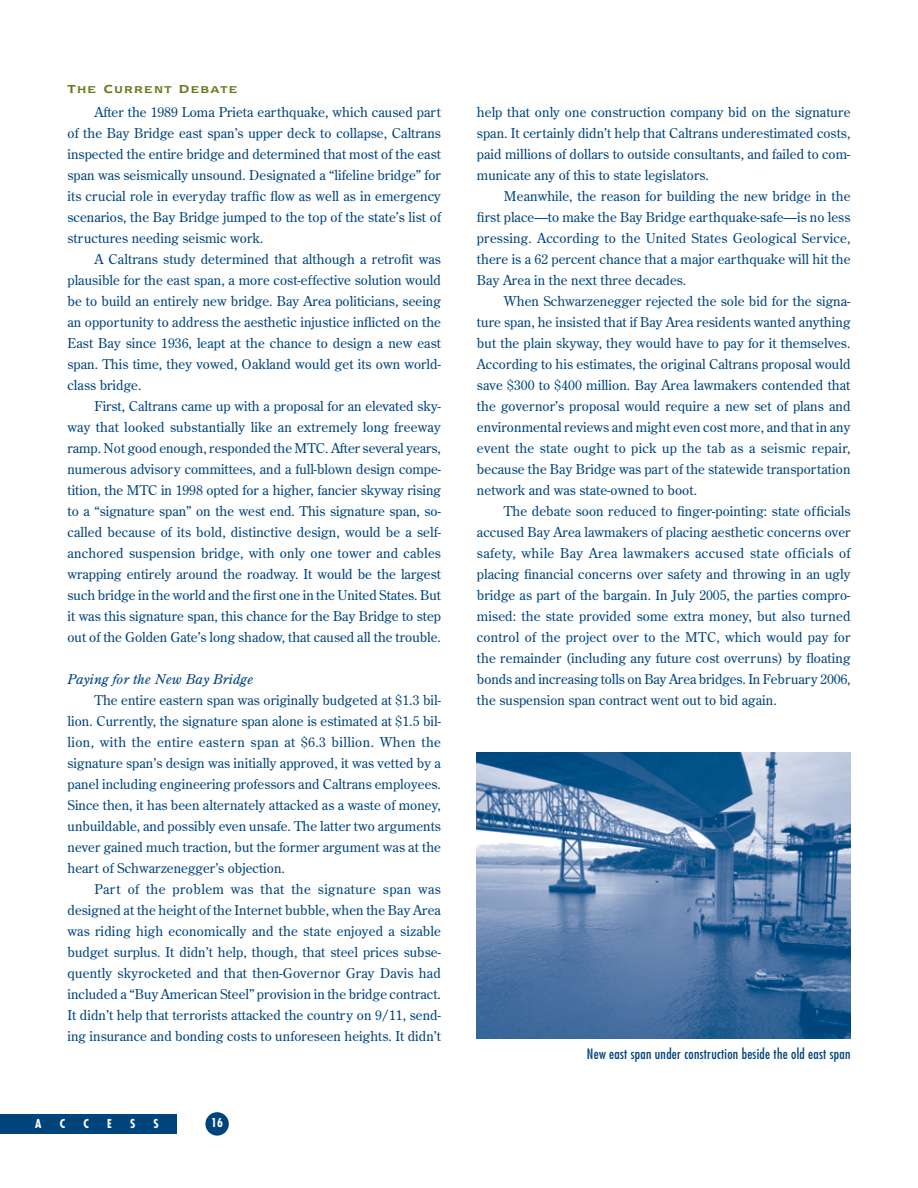
<style>
.page{position:relative;width:918px;height:1188px;background:#fff}
.page>*{position:absolute;margin:0;border:0;box-sizing:border-box;transform-origin:0 0}
.t1{font:condensed 13.95px "Futura";letter-spacing:.02em;color:#00447c}
.t2{font:13.5px/21px "Century Old Style";letter-spacing:.005em;color:#00447c;text-align:justify}
.t3{font:italic 13.5px "Century Old Style";letter-spacing:.01em;color:#00447c;scale:1.05 1}
.t4{font:700 condensed 12px "Futura";color:#fff}
.t5{font:600 11.55px "Newtext IT Cby BT";letter-spacing:.15em;color:#677718}
.s1{font-size:13.5px}
</style>
<div class="page">
<div style="left:205px;top:1112px;width:24px;height:24px;background:#00447c;border-radius:50%"></div>
<div style="left:0;top:1114px;width:177px;height:20px;background:#00447c"></div>
<img style="left:477px;top:752px;width:373px;height:286px">
<p class="t5" style="left:68px;top:82px;width:171px"><span class="s1">T</span>HE <span class="s1">C</span>URRENT <span class="s1">D</span>EBATE</p>
<p class="t2" style="left:68px;top:103px;width:375px;text-indent:27px">After the 1989 Loma Prieta earthquake, which caused part of the Bay Bridge east span’s upper deck to collapse, Caltrans inspected the entire bridge and determined that most of the east span was seismically unsound. Designated a “lifeline bridge” for its crucial role in everyday traffic flow as well as in emergency scenarios, the Bay Bridge jumped to the top of the state’s list of structures needing seismic work.</p>
<p class="t2" style="left:68px;top:250px;width:375px;text-indent:27px">A Caltrans study determined that although a retrofit was plausible for the east span, a more cost-effective solution would be to build an entirely new bridge. Bay Area politicians, seeing an opportunity to address the aesthetic injustice inflicted on the East Bay since 1936, leapt at the chance to design a new east span. This time, they vowed, Oakland would get its own world&shy;class bridge.</p>
<p class="t2" style="left:68px;top:397px;width:375px;text-indent:27px">First, Caltrans came up with a proposal for an elevated sky&shy;way that looked substantially like an extremely long freeway ramp. Not good enough, responded the MTC. After several years, numerous advisory committees, and a full-blown design compe&shy;tition, the MTC in 1998 opted for a higher, fancier skyway rising to a “signature span” on the west end. This signature span, so&shy;called because of its bold, distinctive design, would be a self&shy;anchored suspension bridge, with only one tower and cables wrapping entirely around the roadway. It would be the largest such bridge in the world and the first one in the United States. But it was this signature span, this chance for the Bay Bridge to step out of the Golden Gate’s long shadow, that caused all the trouble.</p>
<p class="t3" style="left:68px;top:674px;width:178px">Paying for the New Bay Bridge</p>
<p class="t2" style="left:68px;top:691px;width:375px;text-indent:27px">The entire eastern span was originally budgeted at $1.3 bil&shy;lion. Currently, the signature span alone is estimated at $1.5 bil&shy;lion, with the entire eastern span at $6.3 billion. When the signature span’s design was initially approved, it was vetted by a panel including engineering professors and Caltrans employees.<br>Since then, it has been alternately attacked as a waste of money, unbuildable, and possibly even unsafe. The latter two arguments never gained much traction, but the former argument was at the heart of Schwarzenegger’s objection.</p>
<p class="t2" style="left:68px;top:880px;width:375px;text-indent:27px">Part of the problem was that the signature span was designed at the height of the Internet bubble, when the Bay Area was riding high economically and the state enjoyed a sizable budget surplus. It didn’t help, though, that steel prices subse&shy;quently skyrocketed and that then-Governor Gray Davis had included a “Buy American Steel” provision in the bridge contract.<br>It didn’t help that terrorists attacked the country on 9/11, send&shy;ing insurance and bonding costs to unforeseen heights. It didn’t</p>
<p class="t4" style="left:35px;top:1119px;width:8px">A</p>
<p class="t4" style="left:60px;top:1119px;width:7px">C</p>
<p class="t4" style="left:83px;top:1119px;width:7px">C</p>
<p class="t4" style="left:107px;top:1119px;width:6px">E</p>
<p class="t4" style="left:130px;top:1119px;width:7px">S</p>
<p class="t4" style="left:154px;top:1119px;width:7px">S</p>
<p class="t4" style="left:211px;top:1118px;width:13px">16</p>
<p class="t2" style="left:477px;top:103px;width:375px">help that only one construction company bid on the signature span. It certainly didn’t help that Caltrans underestimated costs, paid millions of dollars to outside consultants, and failed to com&shy;municate any of this to state legislators.</p>
<p class="t2" style="left:477px;top:187px;width:375px;text-indent:27px">Meanwhile, the reason for building the new bridge in the first place—to make the Bay Bridge earthquake-safe—is no less pressing. According to the United States Geological Service, there is a 62 percent chance that a major earthquake will hit the Bay Area in the next three decades.</p>
<p class="t2" style="left:477px;top:292px;width:375px;text-indent:27px">When Schwarzenegger rejected the sole bid for the signa&shy;ture span, he insisted that if Bay Area residents wanted anything but the plain skyway, they would have to pay for it themselves.<br>According to his estimates, the original Caltrans proposal would save $300 to $400 million. Bay Area lawmakers contended that the governor’s proposal would require a new set of plans and environmental reviews and might even cost more, and that in any event the state ought to pick up the tab as a seismic repair, because the Bay Bridge was part of the statewide transportation network and was state-owned to boot.</p>
<p class="t2" style="left:477px;top:502px;width:375px;text-indent:27px">The debate soon reduced to finger-pointing: state officials accused Bay Area lawmakers of placing aesthetic concerns over safety, while Bay Area lawmakers accused state officials of placing financial concerns over safety and throwing in an ugly bridge as part of the bargain. In July 2005, the parties compro&shy;mised: the state provided some extra money, but also turned control of the project over to the MTC, which would pay for the remainder (including any future cost overruns) by floating bonds and increasing tolls on Bay Area bridges. In February 2006, the suspension span contract went out to bid again.</p>
<p class="t1" style="left:587px;top:1047px;width:265px">New east span under construction beside the old east span</p>
</div>
